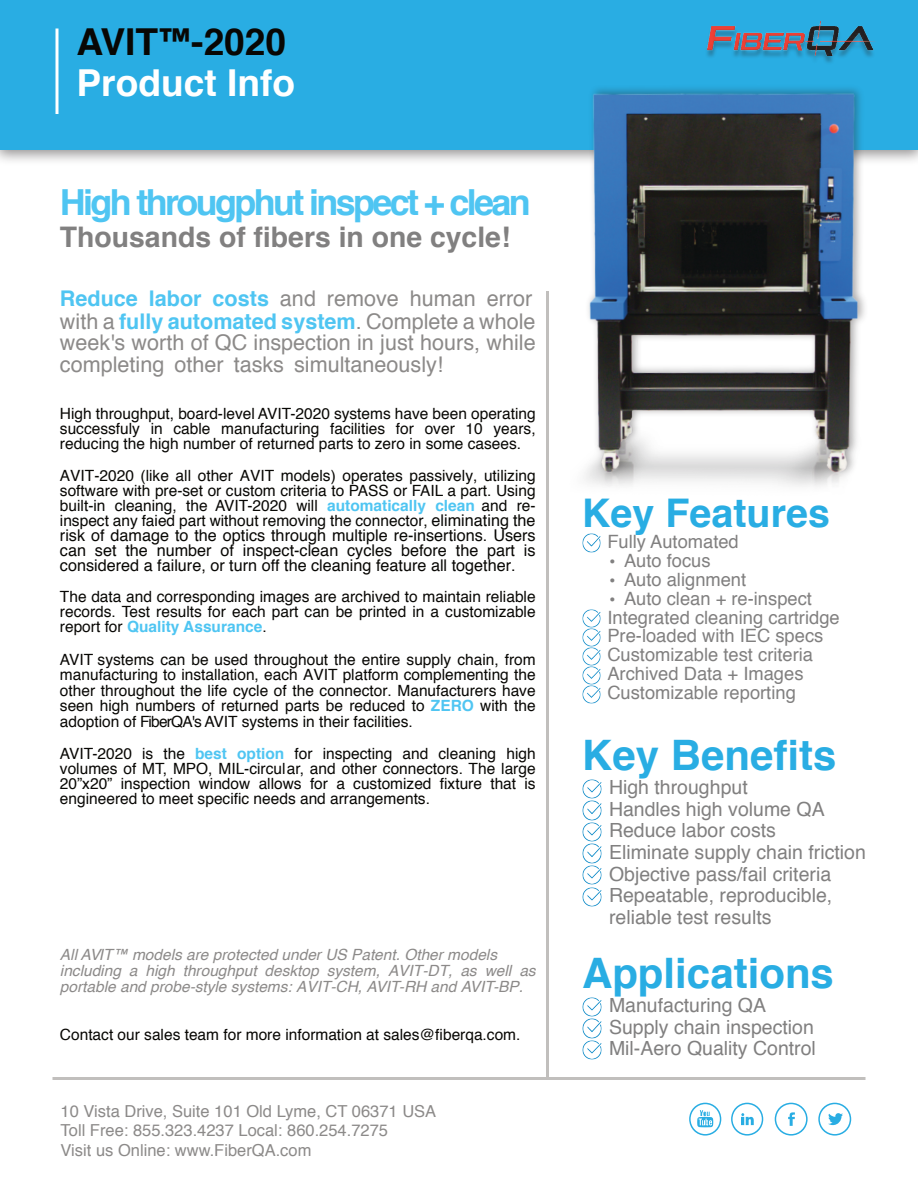
<style>
.page{position:relative;width:918px;height:1188px;background:#fff}
.page>*{position:absolute;margin:0;border:0;box-sizing:border-box;transform-origin:0 0}
.t1{font:700 42px "Helvetica";color:#29ade3}
.t2{font:700 39.45px "Helvetica";color:#29ade3}
.t3{font:700 37.2px "Helvetica";color:#fff}
.t4{font:700 37.2px "Helvetica";color:#080704}
.t5{font:700 35.85px "Helvetica";letter-spacing:-.075em;color:#4fc5f2}
.t6{font:700 28.35px "Helvetica";color:#818080}
.t7{font:21.6px/22px "Helvetica";color:#8c8a89}
.t8{font:19.5px/21.6px "Helvetica";color:#818080}
.t9{font:18.3px/18.9px "Helvetica";color:#818080}
.t10{font:16.5px/19.5px "Helvetica";color:#8c8a89}
.t11{font:16.2px/15px "Helvetica";color:#080704;text-align:justify}
.t12{font:15.45px/15px "Helvetica";color:#080704;text-align:justify}
.t13{font:italic 15.45px/15.9px "Helvetica";color:#8c8a89}
.s1{font-weight:700;color:#4fc5f2}
.s2{font-size:16.2px}
</style>
<div class="page">
<div style="left:0;top:0;width:918px;height:150px;background:#29ade3"></div>
<hr style="left:56px;top:28px;width:2px;height:86px;background:#fff">
<img style="left:582px;top:534px;width:18px;height:18px">
<img style="left:582px;top:609px;width:18px;height:94px">
<img style="left:582px;top:779px;width:20px;height:20px">
<img style="left:582px;top:801px;width:20px;height:19px">
<img style="left:582px;top:822px;width:20px;height:20px">
<img style="left:582px;top:844px;width:20px;height:19px">
<img style="left:582px;top:865px;width:20px;height:20px">
<img style="left:582px;top:887px;width:20px;height:20px">
<img style="left:582px;top:997px;width:20px;height:20px">
<img style="left:582px;top:1019px;width:20px;height:19px">
<img style="left:582px;top:1040px;width:20px;height:20px">
<hr style="left:546px;top:291px;width:3px;height:789px;background:#c1bfbd">
<hr style="left:52px;top:1077px;width:814px;height:3px;background:#c1bfbd">
<svg style="left:689px;top:1103px;width:32px;height:33px"></svg>
<svg style="left:731px;top:1103px;width:32px;height:33px"></svg>
<svg style="left:818px;top:1103px;width:33px;height:33px"></svg>
<svg style="left:775px;top:1103px;width:33px;height:33px"></svg>
<img style="left:707px;top:21px;width:165px;height:42px">
<img style="left:708px;top:22px;width:168px;height:34px">
<img style="left:564px;top:88px;width:322px;height:232px">
<img style="left:569px;top:94px;width:292px;height:393px">
<h3 class="t4" style="left:77px;top:27px;width:211px">AVIT™-2020</h3>
<h3 class="t3" style="left:77px;top:68px;width:220px">Product Info</h3>
<h3 class="t5" style="left:60px;top:188px;width:472px">High througphut inspect + clean</h3>
<h3 class="t6" style="left:60px;top:225px;width:452px">Thousands of fibers in one cycle!</h3>
<h3 class="t7" style="left:60px;top:288px;width:477px"><span class="s1">Reduce labor costs</span> and remove human error with a <span class="s1">fully automated system</span>. Complete a whole week's worth of QC inspection in just hours, while completing other tasks simultaneously!</h3>
<p class="t12" style="left:60px;top:407px;width:477px">High throughput, board-level AVIT-2020 systems have been operating successfuly in cable manufacturing facilities for over 10 years, reducing the high number of returned parts to zero in some casees.</p>
<p class="t12" style="left:60px;top:469px;width:477px">AVIT-2020 (like all other AVIT models) operates passively, utilizing software with pre-set or custom criteria to PASS or FAIL a part. Using built-in cleaning, the AVIT-2020 will <span class="s1">automatically clean</span> and re&shy;inspect any faied part without removing the connector, <span class="s2">eliminating the</span></p>
<p class="t11" style="left:60px;top:528px;width:477px">risk of damage to the optics through multiple re-insertions. Users can set the number of inspect-clean cycles before the part is considered a failure, or turn off the cleaning feature all together.</p>
<p class="t12" style="left:60px;top:591px;width:477px">The data and corresponding images are archived to maintain reliable records. Test results for each part can be printed in a customizable report for <span class="s1">Quality Assurance</span>.</p>
<p class="t12" style="left:60px;top:653px;width:477px;line-height:15.5px">AVIT systems can be used throughout the entire supply chain, from manufacturing to installation, each AVIT platform complementing the other throughout the life cycle of the connector. Manufacturers have seen high numbers of returned parts be reduced to <span class="s1">ZERO</span> with the adoption of FiberQA's AVIT systems in their facilities.</p>
<p class="t12" style="left:60px;top:747px;width:477px">AVIT-2020 is the <span class="s1">best option</span> for inspecting and cleaning high volumes of MT, MPO, MIL-circular, and other connectors. The large 20”x20” inspection window allows for a customized fixture that is engineered to meet specific needs and arrangements.</p>
<p class="t13" style="left:60px;top:947px;width:477px">All AVIT™ models are protected under US Patent. Other models including a high throughput desktop system, AVIT-DT, as well as portable and probe-style systems: AVIT-CH, AVIT-RH and AVIT-BP.</p>
<p class="t12" style="left:60px;top:1028px;width:462px">Contact our sales team for more information at sales@fiberqa.com.</p>
<p class="t10" style="left:61px;top:1102px;width:377px">10 Vista Drive, Suite 101 Old Lyme, CT 06371 USA<br>Toll Free: 855.323.4237 Local: 860.254.7275<br>Visit us Online: www.FiberQA.com</p>
<h2 class="t2" style="left:582px;top:497px;width:249px">Key Features</h2>
<p class="t9" style="left:607px;top:533px;width:133px">Fully Automated</p>
<p class="t9" style="left:609px;top:552px;width:103px">• Auto focus</p>
<p class="t9" style="left:609px;top:571px;width:139px">• Auto alignment</p>
<p class="t9" style="left:607px;top:590px;width:234px">• Auto clean + re-inspect<br>Integrated cleaning cartridge<br>Pre-loaded with IEC specs<br>Customizable test criteria<br>Archived Data + Images<br>Customizable reporting</p>
<h1 class="t1" style="left:582px;top:739px;width:256px">Key Benefits</h1>
<p class="t8" style="left:609px;top:778px;width:258px">High throughput<br>Handles high volume QA<br>Reduce labor costs<br>Eliminate supply chain friction<br>Objective pass/fail criteria<br>Repeatable, reproducible, reliable test results</p>
<h1 class="t1" style="left:582px;top:957px;width:254px">Applications</h1>
<p class="t8" style="left:609px;top:996px;width:208px">Manufacturing QA<br>Supply chain inspection<br>Mil-Aero Quality Control</p>
</div>
